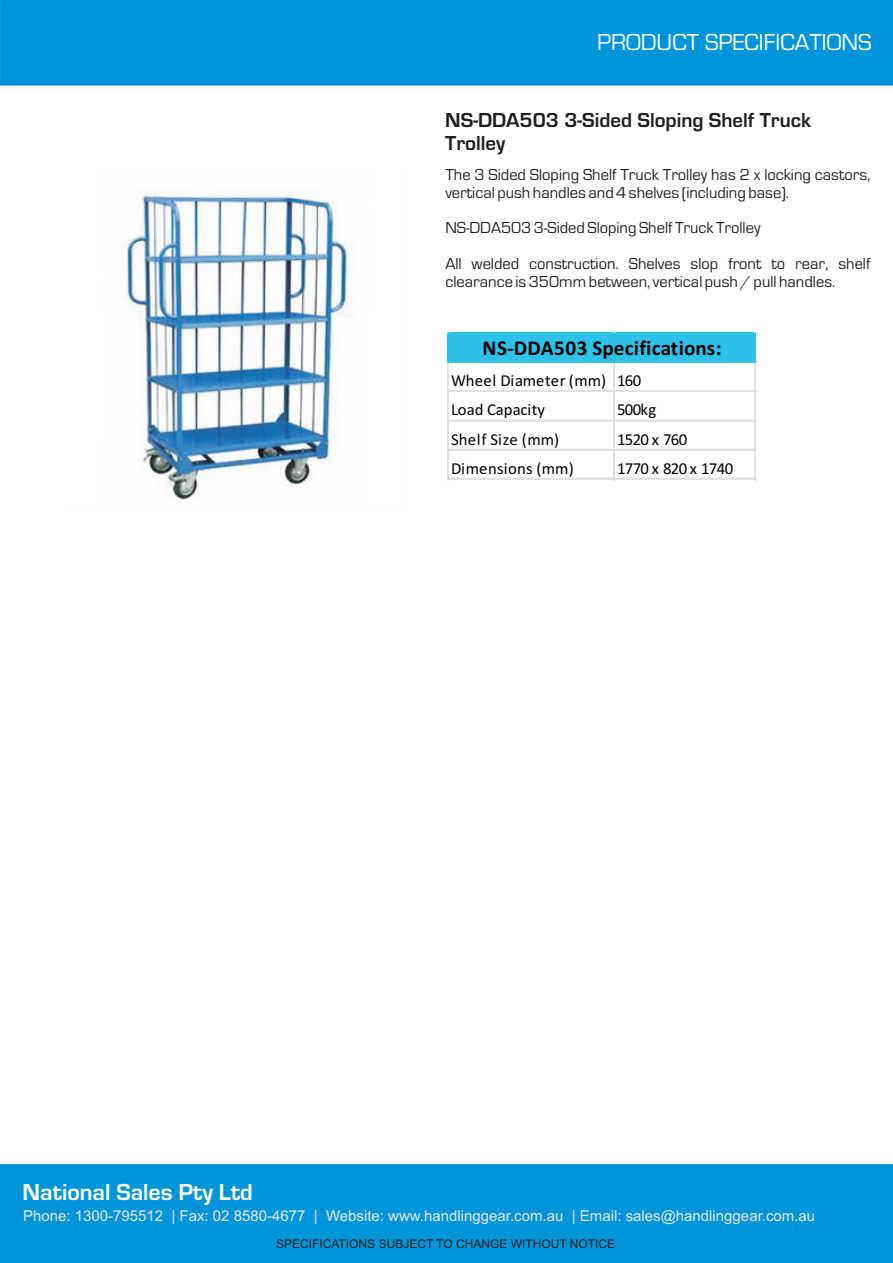
<style>
.page{position:relative;width:893px;height:1263px;background:#fff}
.page>*{position:absolute;margin:0;border:0;box-sizing:border-box;transform-origin:0 0}
.t1{font:24px "Eurostile";color:#fff}
.t2{font:700 24px "Eurostile";color:#fff}
.t3{font:700 21.15px "Calibri";letter-spacing:.005em;color:#010202}
.t4{font:700 21px/22.6px "Eurostile";color:#231f20}
.t5{font:16.8px/29.1px "Calibri";color:#010202}
.t6{font:16.8px "Calibri";letter-spacing:-.04em;color:#010202}
.t7{font:16.5px/17.7px "Eurostile";color:#231f20}
.t8{font:15px "Arial";color:#e6e7e9}
.t9{font:12px "Arial";color:#231f20}
</style>
<div class="page">
<div style="left:0;top:1164px;width:893px;height:99px;background:#0095d9"></div>
<div style="left:0;top:0;width:893px;height:85px;background:#0095d9"></div>
<div style="left:448px;top:333px;width:308px;height:30px;background:#2fc2e8"></div>
<hr style="left:447px;top:363px;width:1px;height:117px;background:#e0e1e2">
<hr style="left:448px;top:363px;width:1px;height:117px;background:#e0e1e2">
<hr style="left:613px;top:363px;width:1px;height:117px;background:#e0e1e2">
<hr style="left:614px;top:363px;width:1px;height:117px;background:#e0e1e2">
<hr style="left:755px;top:363px;width:1px;height:117px;background:#e0e1e2">
<hr style="left:448px;top:391px;width:309px;height:1px;background:#e0e1e2">
<hr style="left:448px;top:420px;width:309px;height:1px;background:#e0e1e2">
<hr style="left:448px;top:449px;width:309px;height:1px;background:#e0e1e2">
<hr style="left:448px;top:478px;width:309px;height:1px;background:#e0e1e2">
<img style="left:126px;top:190px;width:225px;height:310px">
<h1 class="t1" style="left:597px;top:34px;width:276px">PRODUCT SPECIFICATIONS</h1>
<p class="t4" style="left:445px;top:111px;width:367px">NS-DDA503 3-Sided Sloping Shelf Truck<br>Trolley</p>
<p class="t7" style="left:445px;top:167px;width:427px">The 3 Sided Sloping Shelf Truck Trolley has 2 x locking castors, vertical push handles and 4 shelves (including base).</p>
<p class="t7" style="left:445px;top:212px;width:427px;line-height:35.5px">NS-DDA503 3-Sided Sloping Shelf Truck Trolley<br>All welded construction. Shelves slop front to rear, shelf</p>
<p class="t7" style="left:445px;top:274px;width:391px">clearance is 350mm between, vertical push / pull handles.</p>
<p class="t3" style="left:482px;top:339px;width:241px">NS-DDA503 Specifications:</p>
<p class="t5" style="left:451px;top:368px;width:192px">Wheel Diameter (mm) 160<br>Load Capacity</p>
<p class="t5" style="left:617px;top:397px;width:41px">500kg</p>
<p class="t5" style="left:451px;top:426px;width:110px">Shelf Size (mm)</p>
<p class="t5" style="left:617px;top:426px;width:72px">1520 x 760</p>
<p class="t5" style="left:451px;top:455px;width:124px">Dimensions (mm)</p>
<p class="t6" style="left:617px;top:461px;width:118px">1770 x 820 x 1740</p>
<h1 class="t2" style="left:23px;top:1184px;width:232px">National Sales Pty Ltd</h1>
<p class="t8" style="left:23px;top:1210px;width:794px">Phone: 1300-795512 | Fax: 02 8580-4677 | Website: www.handlinggear.com.au | Email: sales@handlinggear.com.au</p>
<p class="t9" style="left:276px;top:1240px;width:340px">SPECIFICATIONS SUBJECT TO CHANGE WITHOUT NOTICE</p>
</div>
